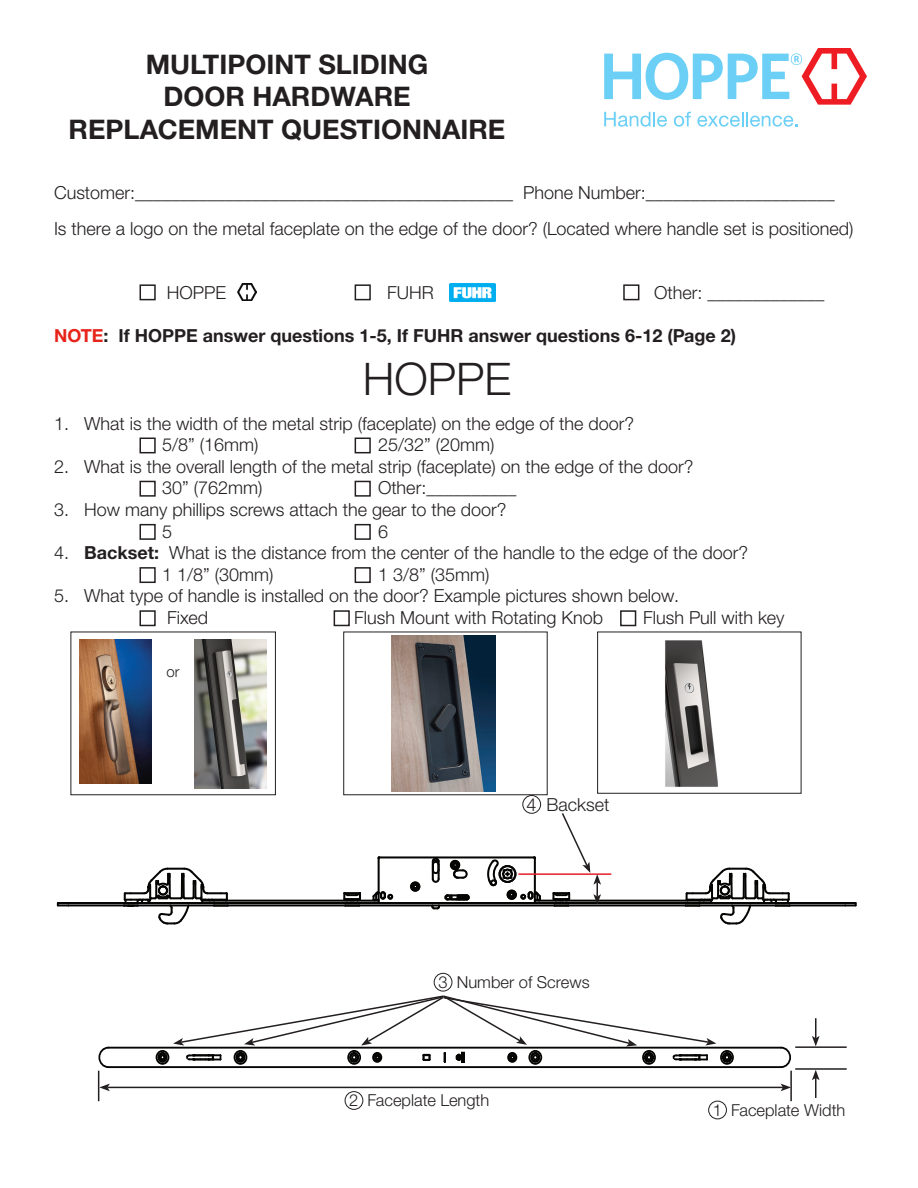
<style>
.page{position:relative;width:918px;height:1188px;background:#fff}
.page>*{position:absolute;margin:0;border:0;box-sizing:border-box;transform-origin:0 0}
.t1{font:300 45px "Helvetica Neue LTW1 G";color:#231f20}
.t2{font:700 27px "Helvetica Neue LTW1 G";color:#231f20}
.t3{font:300 18px "Helvetica Neue LTW1 G";color:#231f20}
.t4{font:700 18px "Helvetica Neue LTW1 G";color:#231f20}
.t5{font:300 16.5px "Helvetica Neue LTW1 G";color:#231f20}
.t6{font:300 15px "Helvetica Neue LTW1 G";color:#231f20}
.s1{color:#e72419}
.s2{font-weight:700}
</style>
<div class="page">
<div style="left:597px;top:632px;width:204px;height:162px;border:1px solid #231f20"></div>
<div style="left:343px;top:632px;width:205px;height:163px;border:1px solid #231f20"></div>
<div style="left:140px;top:284px;width:16px;height:16px;border:2px solid #231f20"></div>
<div style="left:355px;top:284px;width:16px;height:16px;border:2px solid #231f20"></div>
<img style="left:237px;top:284px;width:20px;height:17px">
<img style="left:449px;top:284px;width:46px;height:18px">
<div style="left:334px;top:610px;width:16px;height:16px;border:2px solid #231f20"></div>
<div style="left:620px;top:610px;width:16px;height:16px;border:2px solid #231f20"></div>
<div style="left:140px;top:610px;width:16px;height:16px;border:2px solid #231f20"></div>
<div style="left:355px;top:567px;width:16px;height:16px;border:2px solid #231f20"></div>
<div style="left:140px;top:567px;width:16px;height:16px;border:2px solid #231f20"></div>
<div style="left:355px;top:524px;width:16px;height:16px;border:2px solid #231f20"></div>
<div style="left:140px;top:524px;width:16px;height:16px;border:2px solid #231f20"></div>
<div style="left:355px;top:481px;width:16px;height:16px;border:2px solid #231f20"></div>
<div style="left:140px;top:481px;width:16px;height:16px;border:2px solid #231f20"></div>
<div style="left:355px;top:438px;width:16px;height:15px;border:2px solid #231f20"></div>
<div style="left:140px;top:438px;width:16px;height:15px;border:2px solid #231f20"></div>
<svg style="left:173px;top:995px;width:543px;height:51px"></svg>
<hr style="left:795px;top:1046px;width:52px;height:2px;background:#231f20">
<hr style="left:795px;top:1068px;width:52px;height:2px;background:#231f20">
<hr style="left:815px;top:1018px;width:2px;height:20px;background:#231f20">
<svg style="left:812px;top:1036px;width:8px;height:10px"></svg>
<hr style="left:815px;top:1078px;width:2px;height:20px;background:#231f20">
<svg style="left:812px;top:1070px;width:8px;height:10px"></svg>
<div style="left:71px;top:632px;width:205px;height:163px;border:1px solid #231f20"></div>
<div style="left:522px;top:795px;width:19px;height:19px;border:1px solid #231f20;border-radius:50%"></div>
<div style="left:434px;top:973px;width:18px;height:18px;border:1px solid #231f20;border-radius:50%"></div>
<div style="left:708px;top:1101px;width:19px;height:18px;border:1px solid #231f20;border-radius:50%"></div>
<div style="left:345px;top:1091px;width:18px;height:19px;border:1px solid #231f20;border-radius:50%"></div>
<svg style="left:411px;top:882px;width:9px;height:9px"></svg>
<hr style="left:378px;top:858px;width:2px;height:44px;background:#040503">
<hr style="left:379px;top:856px;width:155px;height:2px;background:#040503">
<div style="left:410px;top:881px;width:10px;height:11px;border:2px solid #040503;border-radius:50%"></div>
<svg style="left:431px;top:858px;width:10px;height:25px"></svg>
<svg style="left:430px;top:894px;width:41px;height:16px"></svg>
<svg style="left:371px;top:890px;width:22px;height:12px"></svg>
<svg style="left:450px;top:860px;width:18px;height:19px"></svg>
<hr style="left:535px;top:900px;width:176px;height:2px;background:#040503">
<hr style="left:202px;top:900px;width:177px;height:2px;background:#040503">
<svg style="left:57px;top:902px;width:11px;height:4px"></svg>
<hr style="left:68px;top:904px;width:777px;height:2px;background:#040503">
<hr style="left:68px;top:902px;width:777px;height:2px;background:#040503">
<svg style="left:845px;top:902px;width:12px;height:4px"></svg>
<svg style="left:123px;top:867px;width:106px;height:58px"></svg>
<svg style="left:342px;top:892px;width:20px;height:15px"></svg>
<svg style="left:685px;top:867px;width:106px;height:58px"></svg>
<svg style="left:487px;top:856px;width:56px;height:49px"></svg>
<hr style="left:518px;top:873px;width:93px;height:2px;background:#e61e25">
<svg style="left:551px;top:813px;width:50px;height:94px"></svg>
<svg style="left:508px;top:1053px;width:8px;height:9px"></svg>
<svg style="left:373px;top:1053px;width:8px;height:9px"></svg>
<svg style="left:352px;top:1055px;width:4px;height:5px"></svg>
<svg style="left:647px;top:1055px;width:4px;height:5px"></svg>
<svg style="left:725px;top:1055px;width:4px;height:5px"></svg>
<svg style="left:533px;top:1055px;width:4px;height:5px"></svg>
<svg style="left:238px;top:1055px;width:5px;height:5px"></svg>
<div style="left:156px;top:1050px;width:13px;height:15px;border:2px solid #040503;border-radius:50%"></div>
<div style="left:157px;top:1052px;width:11px;height:11px;border:2px solid #040503;border-radius:50%"></div>
<div style="left:159px;top:1053px;width:7px;height:8px;border:2px solid #040503;border-radius:50%"></div>
<div style="left:235px;top:1052px;width:11px;height:11px;border:2px solid #040503;border-radius:50%"></div>
<div style="left:234px;top:1050px;width:13px;height:15px;border:2px solid #040503;border-radius:50%"></div>
<div style="left:347px;top:1050px;width:14px;height:15px;border:2px solid #040503;border-radius:50%"></div>
<div style="left:349px;top:1052px;width:10px;height:11px;border:2px solid #040503;border-radius:50%"></div>
<div style="left:528px;top:1050px;width:14px;height:15px;border:2px solid #040503;border-radius:50%"></div>
<div style="left:530px;top:1052px;width:10px;height:11px;border:2px solid #040503;border-radius:50%"></div>
<div style="left:642px;top:1050px;width:14px;height:15px;border:2px solid #040503;border-radius:50%"></div>
<div style="left:644px;top:1052px;width:10px;height:11px;border:2px solid #040503;border-radius:50%"></div>
<div style="left:722px;top:1052px;width:10px;height:11px;border:2px solid #040503;border-radius:50%"></div>
<div style="left:720px;top:1050px;width:14px;height:15px;border:2px solid #040503;border-radius:50%"></div>
<hr style="left:108px;top:1047px;width:673px;height:2px;background:#040503">
<svg style="left:779px;top:1046px;width:12px;height:23px"></svg>
<hr style="left:108px;top:1066px;width:673px;height:2px;background:#040503">
<svg style="left:98px;top:1046px;width:12px;height:23px"></svg>
<svg style="left:186px;top:1054px;width:36px;height:7px"></svg>
<svg style="left:672px;top:1054px;width:36px;height:7px"></svg>
<div style="left:372px;top:1052px;width:10px;height:11px;border:2px solid #040503;border-radius:50%"></div>
<div style="left:507px;top:1052px;width:10px;height:11px;border:2px solid #040503;border-radius:50%"></div>
<svg style="left:422px;top:1053px;width:9px;height:8px"></svg>
<svg style="left:444px;top:1052px;width:2px;height:11px"></svg>
<svg style="left:455px;top:1052px;width:10px;height:11px"></svg>
<hr style="left:98px;top:1071px;width:1px;height:30px;background:#231f20">
<hr style="left:790px;top:1071px;width:2px;height:30px;background:#231f20">
<hr style="left:108px;top:1087px;width:675px;height:1px;background:#231f20">
<svg style="left:99px;top:1084px;width:11px;height:7px"></svg>
<svg style="left:781px;top:1084px;width:10px;height:7px"></svg>
<img style="left:80px;top:640px;width:72px;height:143px">
<img style="left:195px;top:640px;width:71px;height:149px">
<img style="left:392px;top:636px;width:103px;height:155px">
<img style="left:665px;top:640px;width:53px;height:147px">
<svg style="left:604px;top:48px;width:263px;height:57px"></svg>
<svg style="left:604px;top:112px;width:63px;height:15px"></svg>
<svg style="left:674px;top:112px;width:17px;height:15px"></svg>
<svg style="left:697px;top:112px;width:101px;height:15px"></svg>
<div style="left:623px;top:284px;width:16px;height:16px;border:2px solid #231f20"></div>
<p class="t2" style="left:146px;top:48px;width:284px">MULTIPOINT SLIDING</p>
<p class="t2" style="left:163px;top:80px;width:249px">DOOR HARDWARE</p>
<p class="t2" style="left:69px;top:112px;width:438px">REPLACEMENT QUESTIONNAIRE</p>
<p class="t3" style="left:54px;top:181px;width:782px">Customer:__________________________________________ Phone Number:_____________________</p>
<p class="t3" style="left:54px;top:218px;width:801px">Is there a logo on the metal faceplate on the edge of the door? (Located where handle set is positioned)</p>
<p class="t3" style="left:167px;top:281px;width:61px">HOPPE</p>
<p class="t3" style="left:387px;top:281px;width:48px">FUHR</p>
<p class="t3" style="left:654px;top:281px;width:172px">Other: _____________</p>
<p class="t4" style="left:54px;top:324px;width:684px"><span class="s1">NOTE</span>: If HOPPE answer questions 1-5, If FUHR answer questions 6-12 (Page 2)</p>
<p class="t1" style="left:363px;top:352px;width:150px">HOPPE</p>
<p class="t3" style="left:54px;top:412px;width:582px">1. What is the width of the metal strip (faceplate) on the edge of the door?</p>
<p class="t3" style="left:162px;top:434px;width:98px">5/8” (16mm)</p>
<p class="t3" style="left:378px;top:434px;width:118px">25/32” (20mm)</p>
<p class="t3" style="left:54px;top:455px;width:641px">2. What is the overall length of the metal strip (faceplate) on the edge of the door?</p>
<p class="t3" style="left:162px;top:477px;width:102px">30” (762mm)</p>
<p class="t3" style="left:378px;top:477px;width:140px">Other:__________</p>
<p class="t3" style="left:54px;top:499px;width:454px">3. How many phillips screws attach the gear to the door?</p>
<p class="t3" style="left:162px;top:520px;width:12px">5</p>
<p class="t3" style="left:378px;top:520px;width:12px">6</p>
<p class="t3" style="left:54px;top:542px;width:696px">4. <span class="s2">Backset:</span> What is the distance from the center of the handle to the edge of the door?</p>
<p class="t3" style="left:162px;top:563px;width:113px">1 1/8” (30mm)</p>
<p class="t3" style="left:378px;top:563px;width:113px">1 3/8” (35mm)</p>
<p class="t3" style="left:54px;top:585px;width:627px">5. What type of handle is installed on the door? Example pictures shown below.</p>
<p class="t3" style="left:167px;top:607px;width:43px">Fixed</p>
<p class="t3" style="left:354px;top:607px;width:251px">Flush Mount with Rotating Knob</p>
<p class="t3" style="left:643px;top:607px;width:143px">Flush Pull with key</p>
<p class="t6" style="left:167px;top:662px;width:15px">or</p>
<p class="t3" style="left:526px;top:793px;width:85px">4 Backset</p>
<p class="t5" style="left:438px;top:972px;width:153px">3 Number of Screws</p>
<p class="t5" style="left:349px;top:1090px;width:142px">2 Faceplate Length</p>
<p class="t5" style="left:713px;top:1100px;width:134px">1 Faceplate Width</p>
</div>
